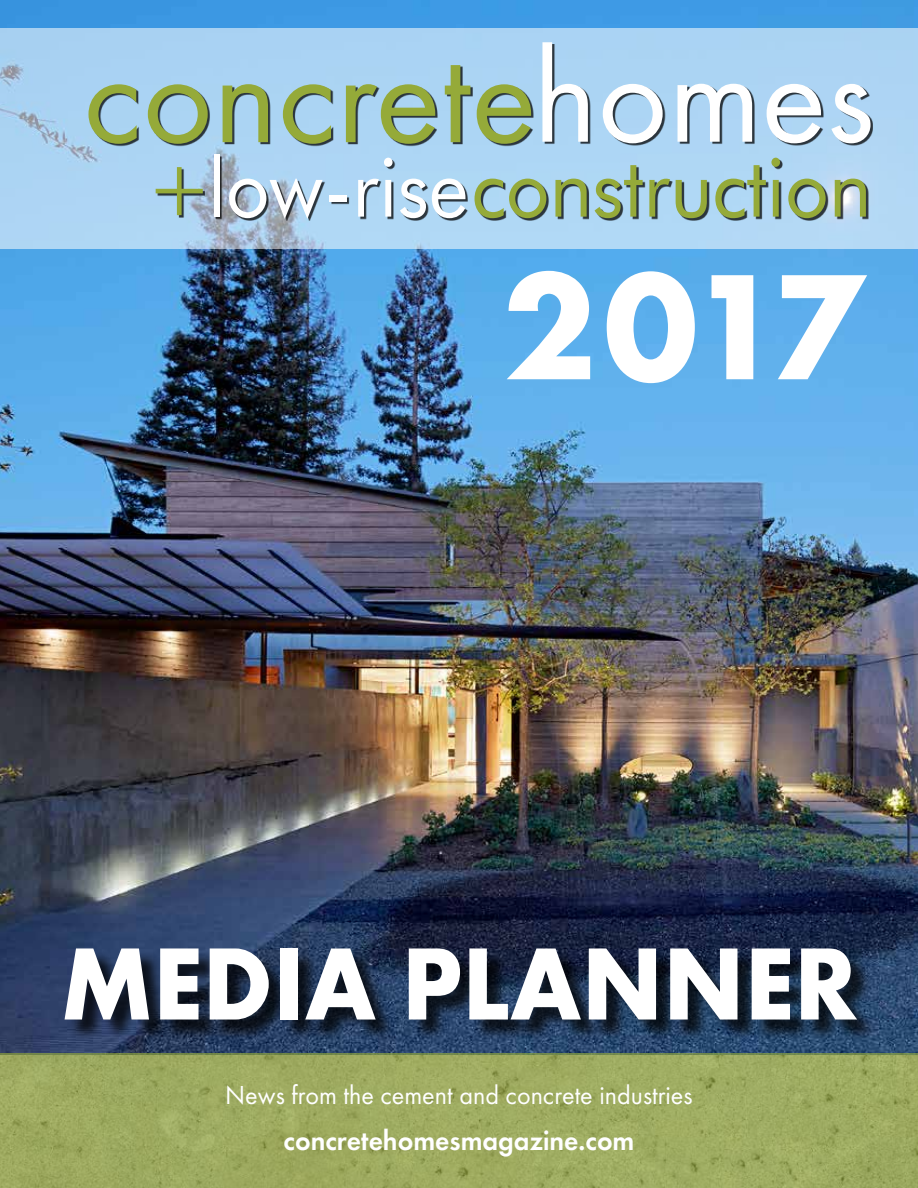
<style>
.page{position:relative;width:918px;height:1188px;background:#fff}
.page>*{position:absolute;margin:0;border:0;box-sizing:border-box;transform-origin:0 0}
.t1{font:700 156px "Futura T";color:#fff}
.t2{font:700 106.5px "Futura T";color:#fff;scale:.95 1}
.t3{font:600 28.5px "Futura T";color:#fff}
.t4{font:27px "Futura T";color:#fff}
</style>
<div class="page">
<img style="left:0;top:0;width:918px;height:1053px">
<div style="left:0;top:1053px;width:918px;height:135px;background:#9eab61"></div>
<div style="left:0;top:28px;width:918px;height:220px;background:#add4f4"></div>
<div style="left:91px;top:44px;width:782px;height:177px;background:#000;opacity:.75"></div>
<svg style="left:542px;top:42px;width:46px;height:100px"></svg>
<svg style="left:603px;top:84px;width:60px;height:59px"></svg>
<svg style="left:678px;top:84px;width:74px;height:58px"></svg>
<svg style="left:767px;top:84px;width:54px;height:59px"></svg>
<svg style="left:831px;top:84px;width:40px;height:59px"></svg>
<div style="left:214px;top:154px;width:6px;height:63px;background:#fff"></div>
<svg style="left:229px;top:179px;width:94px;height:40px"></svg>
<div style="left:329px;top:195px;width:18px;height:7px;background:#fff"></div>
<svg style="left:358px;top:158px;width:35px;height:59px"></svg>
<svg style="left:400px;top:179px;width:26px;height:39px"></svg>
<svg style="left:432px;top:179px;width:33px;height:39px"></svg>
<svg style="left:89px;top:84px;width:48px;height:60px"></svg>
<svg style="left:148px;top:84px;width:60px;height:60px"></svg>
<svg style="left:223px;top:84px;width:45px;height:58px"></svg>
<svg style="left:283px;top:84px;width:48px;height:60px"></svg>
<svg style="left:346px;top:84px;width:89px;height:60px"></svg>
<svg style="left:445px;top:65px;width:25px;height:77px"></svg>
<svg style="left:477px;top:84px;width:54px;height:60px"></svg>
<svg style="left:475px;top:179px;width:71px;height:39px"></svg>
<svg style="left:555px;top:179px;width:32px;height:38px"></svg>
<svg style="left:595px;top:165px;width:48px;height:53px"></svg>
<svg style="left:649px;top:179px;width:21px;height:38px"></svg>
<svg style="left:676px;top:180px;width:31px;height:38px"></svg>
<svg style="left:715px;top:158px;width:65px;height:60px"></svg>
<svg style="left:788px;top:179px;width:38px;height:39px"></svg>
<svg style="left:835px;top:179px;width:31px;height:38px"></svg>
<svg style="left:156px;top:167px;width:47px;height:48px"></svg>
<div style="left:68px;top:951px;width:809px;height:89px;background:#000;opacity:.75"></div>
<h1 class="t1" style="left:503px;top:235px;width:363px">2017</h1>
<h2 class="t2" style="left:61px;top:921px;width:840px">MEDIA PLANNER</h2>
<p class="t4" style="left:225px;top:1079px;width:469px">News from the cement and concrete industries</p>
<p class="t3" style="left:284px;top:1123px;width:352px">concretehomesmagazine.com</p>
</div>
